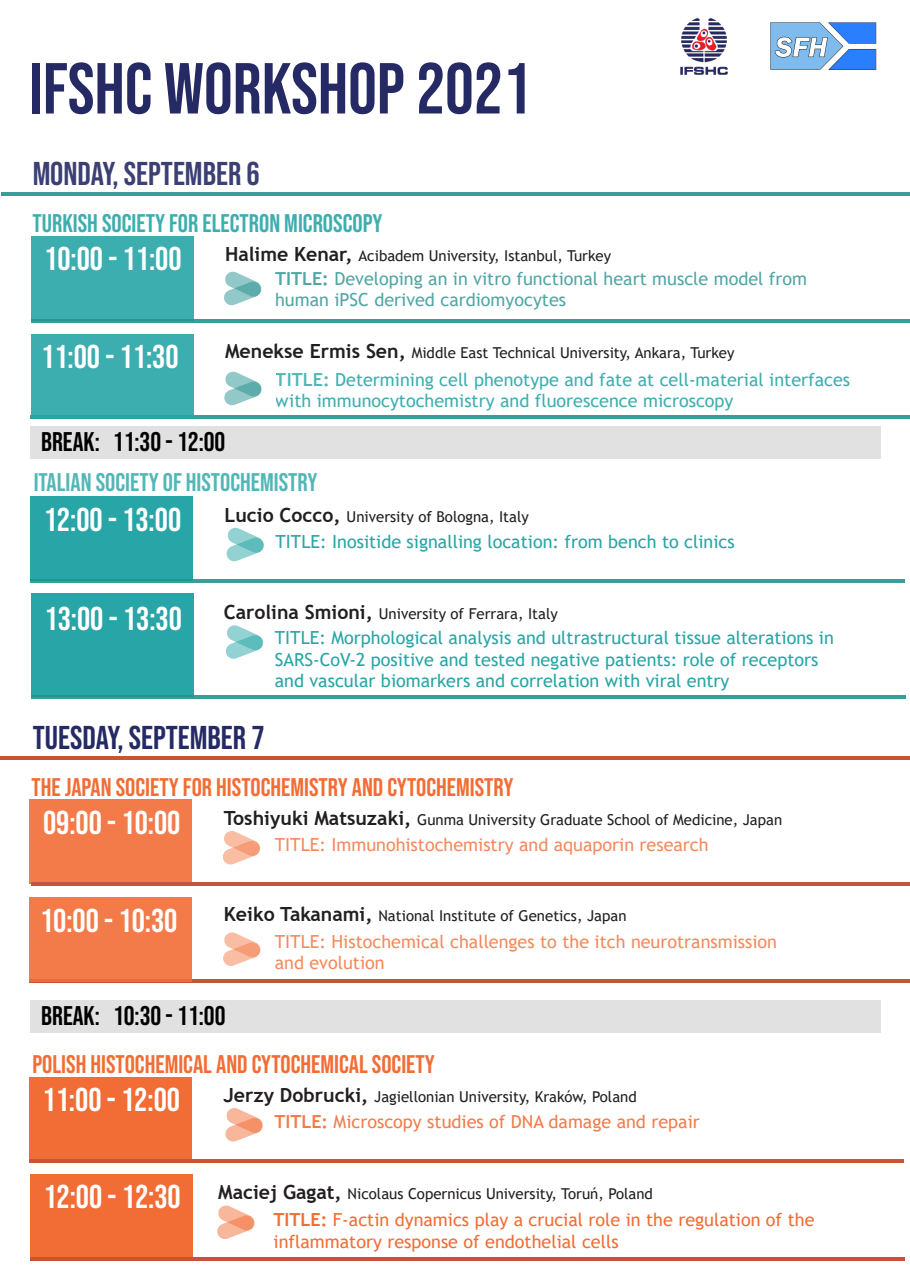
<style>
.page{position:relative;width:910px;height:1280px;background:#fff}
.page>*{position:absolute;margin:0;border:0;box-sizing:border-box;transform-origin:0 0}
.t1{font:72px "Bebas Neue";color:#252a64}
.t2{font:33px "Bebas Neue";color:#fff}
.t3{font:33px "Bebas Neue";color:#252a64}
.t4{font:27px "Bebas Neue";color:#000001}
.t5{font:25.5px "Bebas Neue";color:#f26d35}
.t6{font:25.5px "Bebas Neue";color:rgb(40 165 166/.9)}
.t7{font:18px/21.6px "Trebuchet MS";color:#28a5a6}
.t8{font:18px/21.6px "Trebuchet MS";color:rgb(242 109 53/.9)}
.t9{font:18px/21.6px "Trebuchet MS";color:#f26d35}
.t10{font:18px/21.6px "Trebuchet MS";color:rgb(38 145 143/.9)}
.t11{font:15px "Trebuchet MS";color:#231f20}
.s1{font-weight:700}
.s2{font-weight:700;font-size:19.5px}
.s3{font-weight:700;color:rgb(40 165 166/.9)}
</style>
<div class="page">
<hr style="left:0;top:756px;width:910px;height:4px;background:#c65436">
<hr style="left:29px;top:979px;width:881px;height:4px;background:#c65436">
<svg style="left:223px;top:932px;width:38px;height:34px"></svg>
<div style="left:30px;top:800px;width:162px;height:84px;background:#f37b49"></div>
<svg style="left:223px;top:831px;width:37px;height:33px"></svg>
<hr style="left:31px;top:882px;width:879px;height:4px;background:#c65436">
<div style="left:30px;top:898px;width:162px;height:84px;background:#f37b49"></div>
<div style="left:29px;top:1077px;width:163px;height:84px;background:#f26d35"></div>
<svg style="left:225px;top:1108px;width:38px;height:33px"></svg>
<hr style="left:29px;top:1159px;width:875px;height:4px;background:#c65436">
<div style="left:30px;top:1174px;width:162px;height:85px;background:#f26d35"></div>
<svg style="left:217px;top:1205px;width:38px;height:34px"></svg>
<hr style="left:30px;top:1257px;width:874px;height:4px;background:#c65436">
<hr style="left:1px;top:192px;width:909px;height:4px;background:#3c9c9a">
<hr style="left:30px;top:415px;width:880px;height:4px;background:#3c9c9a">
<svg style="left:224px;top:372px;width:38px;height:33px"></svg>
<div style="left:31px;top:236px;width:162px;height:84px;background:#3daeaf"></div>
<svg style="left:224px;top:272px;width:37px;height:33px"></svg>
<svg style="left:31px;top:318px;width:879px;height:4px;fill:#3c9c9a"></svg>
<div style="left:31px;top:426px;width:850px;height:32px;background:#dddedd"></div>
<div style="left:31px;top:334px;width:162px;height:84px;background:#3daeaf"></div>
<div style="left:30px;top:496px;width:163px;height:85px;background:#28a5a6"></div>
<svg style="left:227px;top:528px;width:37px;height:33px"></svg>
<svg style="left:30px;top:579px;width:875px;height:4px;background:#399b99"></svg>
<div style="left:31px;top:593px;width:163px;height:103px;background:#28a5a6"></div>
<svg style="left:226px;top:625px;width:37px;height:34px"></svg>
<svg style="left:31px;top:695px;width:874px;height:3px;background:#399a98"></svg>
<div style="left:31px;top:1001px;width:850px;height:32px;background:#dddedd"></div>
<img style="left:680px;top:18px;width:47px;height:56px">
<img style="left:770px;top:22px;width:107px;height:48px">
<p class="t1" style="left:29px;top:48px;width:504px">IFSHC WORKSHOP 2021</p>
<h2 class="t3" style="left:32px;top:155px;width:229px">MONDAY, SEPTEMBER 6</h2>
<p class="t6" style="left:33px;top:209px;width:351px">TURKISH SOCIETY FOR ELECTRON MICROSCOPY</p>
<p class="t10" style="left:275px;top:267px;width:534px"><span class="s1">TITLE:</span> Developing an in vitro functional heart muscle model from human iPSC derived cardiomyocytes</p>
<p class="t11" style="left:225px;top:246px;width:388px"><span class="s2">Halime Kenar,</span> Acibadem University, Istanbul, Turkey</p>
<p class="t2" style="left:44px;top:240px;width:139px">10:00 - 11:00</p>
<p class="t2" style="left:41px;top:338px;width:139px">11:00 - 11:30</p>
<p class="t11" style="left:225px;top:343px;width:511px"><span class="s2">Menekse Ermis Sen,</span> Middle East Technical University, Ankara, Turkey</p>
<p class="t7" style="left:276px;top:368px;width:576px"><span class="s3">TITLE:</span> Determining cell phenotype and fate at cell-material interfaces with immunocytochemistry and fluorescence microscopy</p>
<p class="t4" style="left:41px;top:426px;width:186px">BREAK: 11:30 - 12:00</p>
<h3 class="t6" style="left:34px;top:468px;width:285px">ITALIAN SOCIETY OF HISTOCHEMISTRY</h3>
<p class="t2" style="left:44px;top:500px;width:139px">12:00 - 13:00</p>
<p class="t2" style="left:45px;top:599px;width:139px">13:00 - 13:30</p>
<p class="t11" style="left:225px;top:507px;width:306px"><span class="s2">Lucio Cocco,</span> University of Bologna, Italy</p>
<p class="t7" style="left:275px;top:531px;width:461px">TITLE: Inositide signalling location: from bench to clinics</p>
<p class="t11" style="left:224px;top:604px;width:335px"><span class="s2">Carolina Smioni,</span> University of Ferrara, Italy</p>
<p class="t7" style="left:275px;top:627px;width:561px">TITLE: Morphological analysis and ultrastructural tissue alterations in<br>SARS-CoV-2 positive and tested negative patients: role of receptors and vascular biomarkers and correlation with viral entry</p>
<p class="t3" style="left:33px;top:719px;width:233px">TUESDAY, SEPTEMBER 7</p>
<p class="t5" style="left:31px;top:772px;width:484px">THE JAPAN SOCIETY FOR HISTOCHEMISTRY AND CYTOCHEMISTRY</p>
<p class="t2" style="left:43px;top:804px;width:139px">09:00 - 10:00</p>
<p class="t2" style="left:40px;top:902px;width:139px">10:00 - 10:30</p>
<p class="t11" style="left:224px;top:810px;width:560px"><span class="s2">Toshiyuki Matsuzaki,</span> Gunma University Graduate School of Medicine, Japan</p>
<p class="t8" style="left:275px;top:834px;width:435px">TITLE: Immunohistochemistry and aquaporin research</p>
<p class="t11" style="left:224px;top:906px;width:404px"><span class="s2">Keiko Takanami,</span> National Institute of Genetics, Japan</p>
<p class="t8" style="left:275px;top:930px;width:504px">TITLE: Histochemical challenges to the itch neurotransmission and evolution</p>
<p class="t4" style="left:41px;top:1001px;width:186px">BREAK: 10:30 - 11:00</p>
<p class="t5" style="left:32px;top:1049px;width:404px">POLISH HISTOCHEMICAL AND CYTOCHEMICAL SOCIETY</p>
<p class="t2" style="left:43px;top:1081px;width:139px">11:00 - 12:00</p>
<p class="t2" style="left:43px;top:1178px;width:139px">12:00 - 12:30</p>
<p class="t11" style="left:223px;top:1087px;width:415px"><span class="s2">Jerzy Dobrucki,</span> Jagiellonian University, Kraków, Poland</p>
<p class="t8" style="left:274px;top:1111px;width:427px"><span class="s1">TITLE:</span> Microscopy studies of DNA damage and repair</p>
<p class="t11" style="left:218px;top:1184px;width:436px"><span class="s2">Maciej Gagat,</span> Nicolaus Copernicus University, Toruń, Poland</p>
<p class="t9" style="left:274px;top:1209px;width:542px"><span class="s1">TITLE:</span> F-actin dynamics play a crucial role in the regulation of the inflammatory response of endothelial cells</p>
</div>
